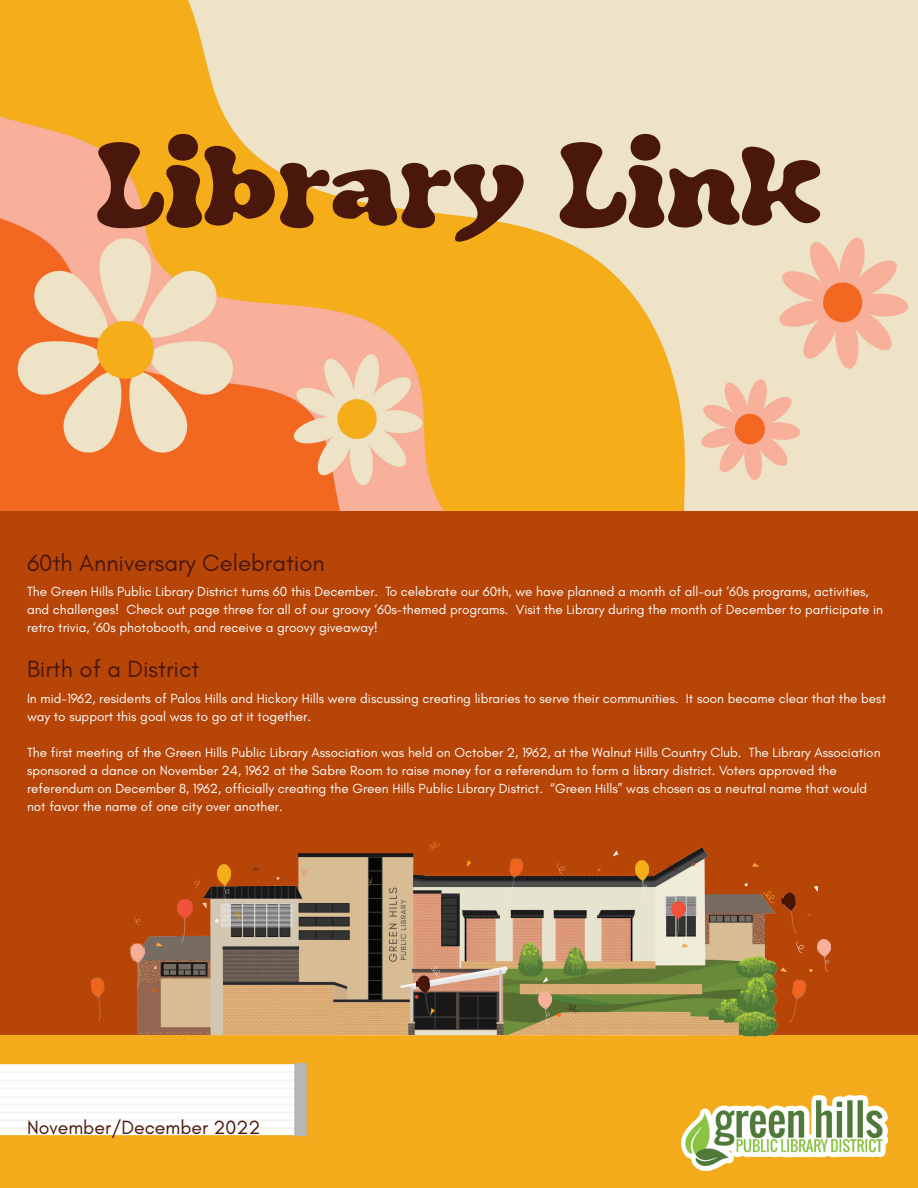
<style>
.page{position:relative;width:918px;height:1188px;background:#fff}
.page>*{position:absolute;margin:0;border:0;box-sizing:border-box;transform-origin:0 0}
.t1{font:111px "J.Airplane swash";color:#49170b}
.head_1{font:24px "Glacial Indifference";color:#49170b}
.t2{font:19.5px "Glacial Indifference";color:#49170b}
.t3{font:13.5px/18px "Glacial Indifference";color:#fff}
</style>
<div class="page">
<img style="left:0;top:0;width:918px;height:511px">
<img style="left:0;top:1035px;width:918px;height:153px">
<img style="left:682px;top:1095px;width:205px;height:75px">
<div style="left:0;top:511px;width:918px;height:524px;background:#b84508"></div>
<img style="left:133px;top:848px;width:644px;height:189px">
<svg style="left:764px;top:891px;width:11px;height:12px"></svg>
<img style="left:130px;top:943px;width:19px;height:45px">
<img style="left:781px;top:892px;width:16px;height:42px">
<img style="left:790px;top:979px;width:17px;height:44px">
<img style="left:817px;top:939px;width:13px;height:33px">
<img style="left:217px;top:865px;width:13px;height:38px">
<img style="left:178px;top:900px;width:15px;height:42px">
<svg style="left:796px;top:941px;width:8px;height:12px"></svg>
<svg style="left:807px;top:913px;width:4px;height:4px"></svg>
<svg style="left:194px;top:880px;width:6px;height:8px"></svg>
<svg style="left:752px;top:863px;width:7px;height:4px"></svg>
<svg style="left:134px;top:916px;width:6px;height:9px"></svg>
<svg style="left:215px;top:919px;width:4px;height:4px"></svg>
<svg style="left:156px;top:942px;width:7px;height:4px"></svg>
<svg style="left:253px;top:867px;width:7px;height:4px"></svg>
<svg style="left:814px;top:886px;width:4px;height:6px"></svg>
<svg style="left:613px;top:850px;width:5px;height:6px"></svg>
<svg style="left:467px;top:860px;width:4px;height:7px"></svg>
<svg style="left:557px;top:863px;width:8px;height:12px"></svg>
<svg style="left:301px;top:868px;width:6px;height:9px"></svg>
<svg style="left:233px;top:910px;width:10px;height:11px"></svg>
<svg style="left:202px;top:903px;width:5px;height:6px"></svg>
<svg style="left:780px;top:968px;width:7px;height:4px"></svg>
<svg style="left:666px;top:864px;width:12px;height:8px"></svg>
<svg style="left:152px;top:989px;width:6px;height:5px"></svg>
<img style="left:539px;top:992px;width:13px;height:32px">
<img style="left:415px;top:975px;width:18px;height:43px">
<svg style="left:429px;top:842px;width:11px;height:8px"></svg>
<img style="left:672px;top:901px;width:14px;height:39px">
<svg style="left:682px;top:943px;width:7px;height:4px"></svg>
<svg style="left:415px;top:995px;width:4px;height:4px"></svg>
<svg style="left:431px;top:1008px;width:4px;height:7px"></svg>
<img style="left:504px;top:858px;width:20px;height:45px">
<svg style="left:543px;top:977px;width:5px;height:6px"></svg>
<svg style="left:557px;top:1004px;width:22px;height:13px"></svg>
<svg style="left:431px;top:967px;width:9px;height:10px"></svg>
<img style="left:635px;top:860px;width:13px;height:38px">
<svg style="left:367px;top:878px;width:6px;height:8px"></svg>
<img style="left:90px;top:977px;width:15px;height:45px">
<p class="t1" style="left:97px;top:114px;width:725px">Library Link</p>
<p class="head_1" style="left:27px;top:550px;width:299px">60th Anniversary Celebration</p>
<p class="t3" style="left:27px;top:583px;width:858px">The Green Hills Public Library District turns 60 this December. To celebrate our 60th, we have planned a month of all-out ‘60s programs, activities, and challenges! Check out page three for all of our groovy ‘60s-themed programs. Visit the Library during the month of December to participate in retro trivia, ‘60s photobooth, and receive a groovy giveaway!</p>
<p class="head_1" style="left:27px;top:656px;width:174px">Birth of a District</p>
<p class="t3" style="left:27px;top:690px;width:861px">In mid-1962, residents of Palos Hills and Hickory Hills were discussing creating libraries to serve their communities. It soon became clear that the best way to support this goal was to go at it together.</p>
<p class="t3" style="left:27px;top:744px;width:855px">The first meeting of the Green Hills Public Library Association was held on October 2, 1962, at the Walnut Hills Country Club. The Library Association sponsored a dance on November 24, 1962 at the Sabre Room to raise money for a referendum to form a library district. Voters approved the referendum on December 8, 1962, officially creating the Green Hills Public Library District. “Green Hills” was chosen as a neutral name that would not favor the name of one city over another.</p>
<p class="t2" style="left:27px;top:1116px;width:235px">November/December 2022</p>
</div>
